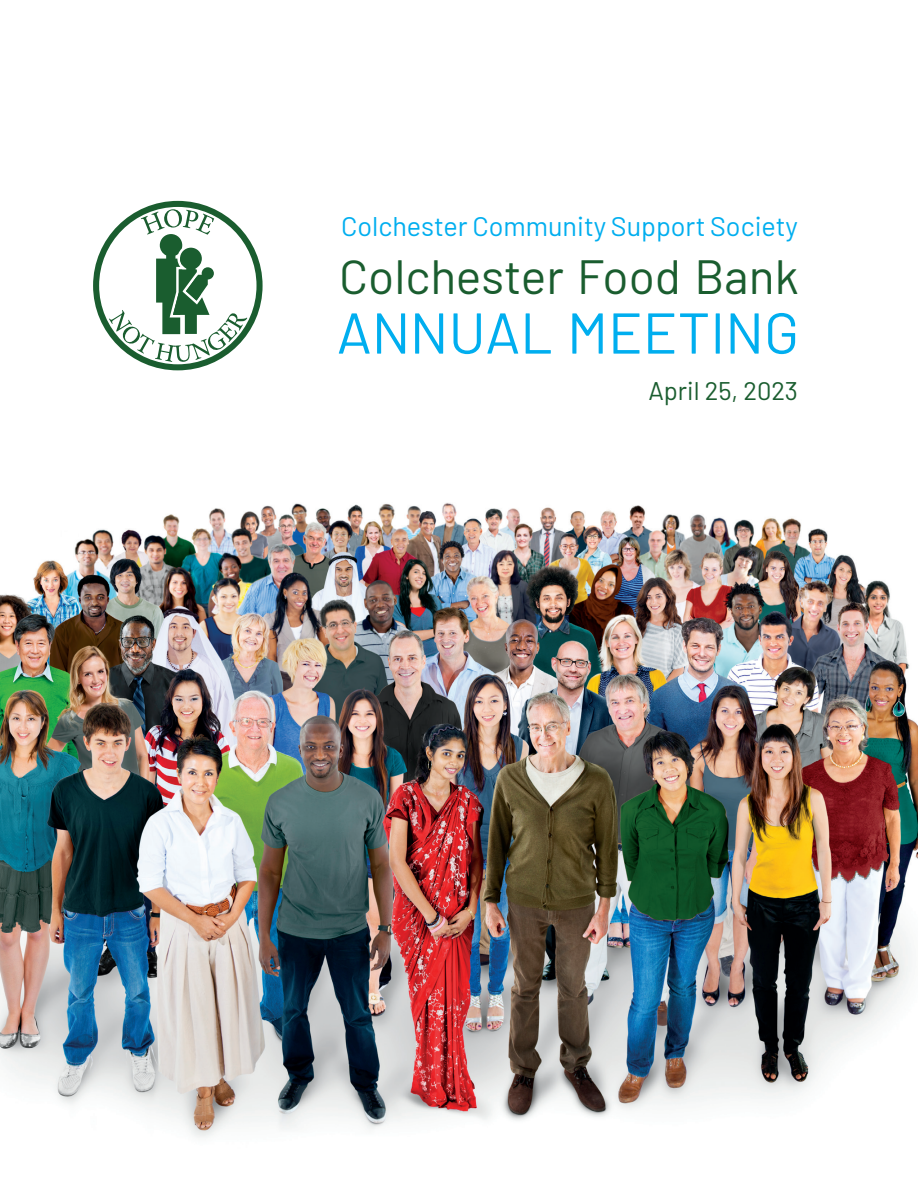
<style>
.page{position:relative;width:918px;height:1188px;background:#fff}
.page>*{position:absolute;margin:0;border:0;box-sizing:border-box;transform-origin:0 0}
.t1{font:57.45px "Barlow";color:#00aeef}
.t2{font:48px "Barlow";color:#1a5d2f}
.t3{font:27px "Barlow";color:#00aeef}
.t4{font:25.5px "Barlow";color:#1a5d2f}
</style>
<div class="page">
<img style="left:0;top:503px;width:918px;height:635px">
<svg style="left:93px;top:201px;width:170px;height:169px"></svg>
<p class="t3" style="left:341px;top:207px;width:458px">Colchester Community Support Society</p>
<h2 class="t2" style="left:339px;top:242px;width:461px">Colchester Food Bank</h2>
<h1 class="t1" style="left:337px;top:291px;width:464px">ANNUAL MEETING</h1>
<p class="t4" style="left:648px;top:372px;width:151px">April 25, 2023</p>
</div>
